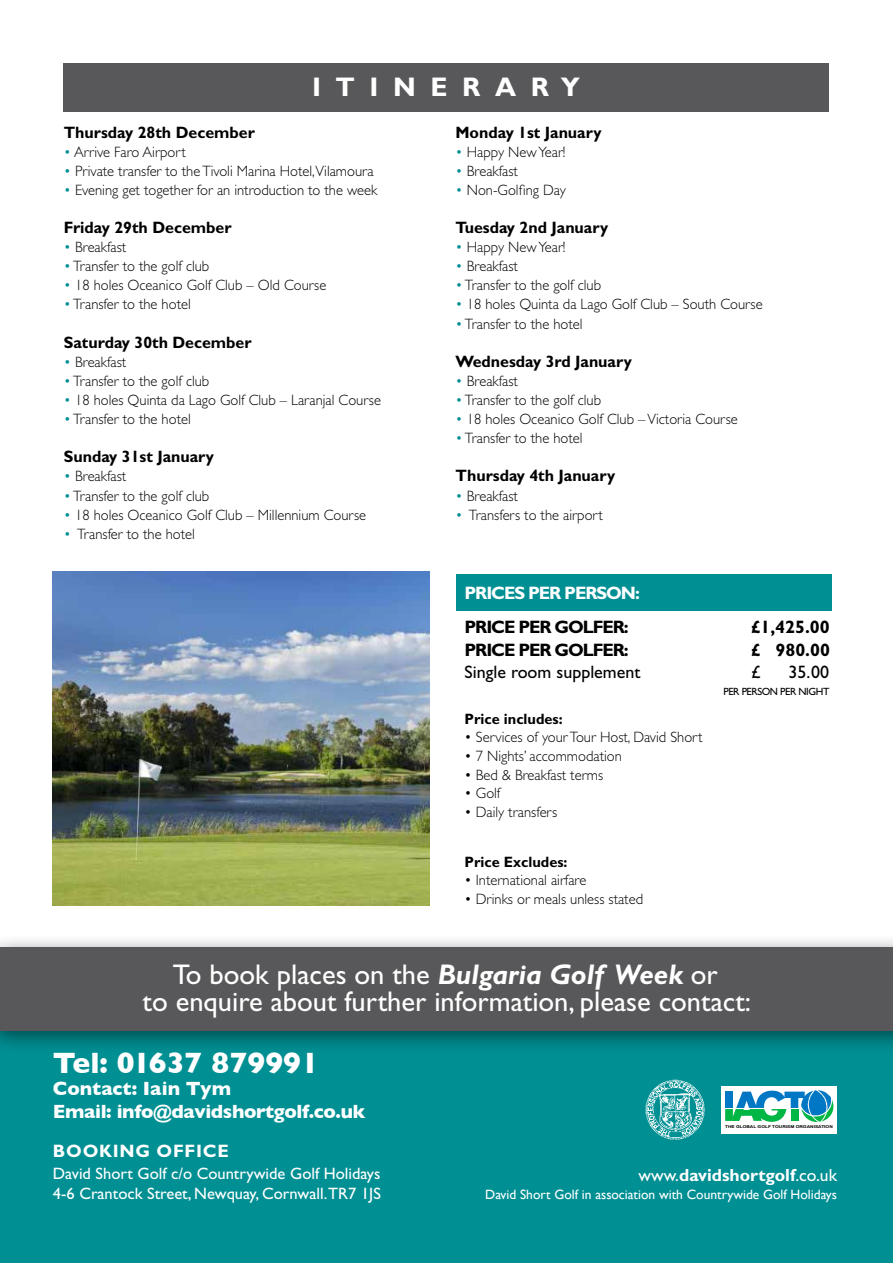
<style>
.page{position:relative;width:893px;height:1263px;background:#fff}
.page>*{position:absolute;margin:0;border:0;box-sizing:border-box;transform-origin:0 0}
.t1{font:700 30px "Gill Sans";color:#fff}
.t2{font:28.5px/27.6px "Gill Sans Std";color:#fff;text-align:center}
.t3{font:700 27px "Gill Sans Std";letter-spacing:.54em;color:#fff}
.t4{font:700 19.5px/22.5px "Gill Sans";letter-spacing:-.02em;color:#fff}
.t5{font:700 18px "Gill Sans Std";letter-spacing:-.06em;color:#000}
.t6{font:18px "Gill Sans Std";color:#000}
.t7{font:700 18px "Gill Sans Std";letter-spacing:-.06em;color:#fff}
.t8{font:700 18px "Gill Sans Std";letter-spacing:.04em;color:#fff}
.t9{font:700 17.55px "Gill Sans Std";color:#fff}
.t10{font:700 16.5px "Gill Sans Std";color:#000}
.t11{font:16.5px/19.5px "Gill Sans Std";color:#fff}
.t12{font:300 15px "Gill Sans Std";color:#000}
.t13{font:700 15px "Gill Sans Std";color:#000}
.t14{font:13.5px "Gill Sans";color:#fff}
.t15{font:10.5px "Gill Sans Std";letter-spacing:-.04em;color:#000}
.t16{font:700 3.9px "Arial";color:#000;scale:1.22 1}
.s1{color:#008f93}
.s2{font-weight:700;font-style:italic}
.s3{font-weight:400}
</style>
<div class="page">
<div style="left:456px;top:574px;width:376px;height:36px;background:#008f93"></div>
<div style="left:0;top:1006px;width:893px;height:257px;background:#008f93"></div>
<div style="left:0;top:934px;width:893px;height:120px;background:#000;opacity:.5"></div>
<div style="left:0;top:947px;width:893px;height:83px;background:#58585a"></div>
<div style="left:721px;top:1086px;width:116px;height:47px;background:#fff"></div>
<svg style="left:725px;top:1090px;width:109px;height:33px"></svg>
<img style="left:645px;top:1079px;width:60px;height:61px">
<div style="left:63px;top:64px;width:766px;height:48px;background:#58585a"></div>
<img style="left:52px;top:572px;width:377px;height:334px">
<h3 class="t3" style="left:312px;top:70px;width:270px">ITINERARY</h3>
<p class="t10" style="left:64px;top:122px;width:193px">Thursday 28th December</p>
<p class="t12" style="left:64px;top:143px;width:124px"><span class="s1">•</span> Arrive Faro Airport</p>
<p class="t12" style="left:64px;top:162px;width:311px"><span class="s1">•</span> Private transfer to the Tivoli Marina Hotel,Vilamoura</p>
<p class="t12" style="left:64px;top:181px;width:315px"><span class="s1">•</span> Evening get together for an introduction to the week</p>
<p class="t10" style="left:64px;top:218px;width:169px">Friday 29th December</p>
<p class="t12" style="left:64px;top:239px;width:64px"><span class="s1">•</span> Breakfast</p>
<p class="t12" style="left:64px;top:258px;width:147px"><span class="s1">•</span> Transfer to the golf club</p>
<p class="t12" style="left:64px;top:277px;width:264px"><span class="s1">•</span> 18 holes Oceanico Golf Club – Old Course</p>
<p class="t12" style="left:64px;top:296px;width:128px"><span class="s1">•</span> Transfer to the hotel</p>
<p class="t10" style="left:64px;top:332px;width:189px">Saturday 30th December</p>
<p class="t12" style="left:64px;top:353px;width:64px"><span class="s1">•</span> Breakfast</p>
<p class="t12" style="left:64px;top:372px;width:147px"><span class="s1">•</span> Transfer to the golf club</p>
<p class="t12" style="left:64px;top:391px;width:319px"><span class="s1">•</span> 18 holes Quinta da Lago Golf Club – Laranjal Course</p>
<p class="t12" style="left:64px;top:411px;width:128px"><span class="s1">•</span> Transfer to the hotel</p>
<p class="t10" style="left:64px;top:447px;width:152px">Sunday 31st January</p>
<p class="t12" style="left:64px;top:468px;width:64px"><span class="s1">•</span> Breakfast</p>
<p class="t12" style="left:64px;top:487px;width:147px"><span class="s1">•</span> Transfer to the golf club</p>
<p class="t12" style="left:64px;top:506px;width:304px"><span class="s1">•</span> 18 holes Oceanico Golf Club – Millennium Course</p>
<p class="t12" style="left:64px;top:525px;width:133px"><span class="s1">•</span> Transfer to the hotel</p>
<p class="t10" style="left:455px;top:122px;width:148px">Monday 1st January</p>
<p class="t12" style="left:455px;top:143px;width:112px"><span class="s1">•</span> Happy New Year!</p>
<p class="t12" style="left:455px;top:162px;width:64px"><span class="s1">•</span> Breakfast</p>
<p class="t12" style="left:455px;top:181px;width:112px"><span class="s1">•</span> Non-Golfing Day</p>
<p class="t10" style="left:455px;top:218px;width:154px">Tuesday 2nd January</p>
<p class="t12" style="left:455px;top:239px;width:112px"><span class="s1">•</span> Happy New Year!</p>
<p class="t12" style="left:455px;top:258px;width:64px"><span class="s1">•</span> Breakfast</p>
<p class="t12" style="left:455px;top:277px;width:147px"><span class="s1">•</span> Transfer to the golf club</p>
<p class="t12" style="left:455px;top:296px;width:309px"><span class="s1">•</span> 18 holes Quinta da Lago Golf Club – South Course</p>
<p class="t12" style="left:455px;top:315px;width:128px"><span class="s1">•</span> Transfer to the hotel</p>
<p class="t10" style="left:455px;top:351px;width:178px">Wednesday 3rd January</p>
<p class="t12" style="left:455px;top:372px;width:64px"><span class="s1">•</span> Breakfast</p>
<p class="t12" style="left:455px;top:392px;width:147px"><span class="s1">•</span> Transfer to the golf club</p>
<p class="t12" style="left:455px;top:411px;width:284px"><span class="s1">•</span> 18 holes Oceanico Golf Club – Victoria Course</p>
<p class="t12" style="left:455px;top:430px;width:128px"><span class="s1">•</span> Transfer to the hotel</p>
<p class="t10" style="left:455px;top:466px;width:161px">Thursday 4th January</p>
<p class="t12" style="left:455px;top:487px;width:64px"><span class="s1">•</span> Breakfast</p>
<p class="t12" style="left:455px;top:506px;width:149px"><span class="s1">•</span> Transfers to the airport</p>
<p class="t7" style="left:465px;top:583px;width:177px">PRICES PER PERSON:</p>
<p class="t5" style="left:465px;top:617px;width:166px">PRICE PER GOLFER:</p>
<p class="t5" style="left:751px;top:617px;width:80px">£1,425.00</p>
<p class="t5" style="left:465px;top:639px;width:166px">PRICE PER GOLFER:</p>
<p class="t5" style="left:751px;top:639px;width:80px">£ 980.00</p>
<p class="t6" style="left:465px;top:661px;width:177px">Single room supplement</p>
<p class="t6" style="left:751px;top:661px;width:11px">£</p>
<p class="t6" style="left:788px;top:661px;width:42px">35.00</p>
<p class="t15" style="left:723px;top:685px;width:107px">PER PERSON PER NIGHT</p>
<p class="t13" style="left:465px;top:710px;width:100px">Price includes:</p>
<p class="t12" style="left:465px;top:729px;width:240px">• Services of your Tour Host, David Short</p>
<p class="t12" style="left:465px;top:747px;width:159px">• 7 Nights’ accommodation</p>
<p class="t12" style="left:465px;top:766px;width:140px">• Bed &amp; Breakfast terms</p>
<p class="t12" style="left:465px;top:785px;width:37px">• Golf</p>
<p class="t12" style="left:465px;top:803px;width:94px">• Daily transfers</p>
<p class="t13" style="left:465px;top:853px;width:104px">Price Excludes:</p>
<p class="t12" style="left:465px;top:872px;width:123px">• International airfare</p>
<p class="t12" style="left:465px;top:891px;width:180px">• Drinks or meals unless stated</p>
<h2 class="t2" style="left:143px;top:960px;width:610px">To book places on the <span class="s2">Bulgaria Golf Week</span> or<br>to enquire about further information, please contact:</h2>
<h1 class="t1" style="left:53px;top:1039px;width:267px">Tel: 01637 879991</h1>
<h3 class="t4" style="left:53px;top:1077px;width:314px">Contact: Iain Tym<br>Email: info@davidshortgolf.co.uk</h3>
<p class="t8" style="left:53px;top:1140px;width:177px">BOOKING OFFICE</p>
<p class="t11" style="left:53px;top:1164px;width:330px">David Short Golf c/o Countrywide Golf Holidays<br>4-6 Crantock Street, Newquay, Cornwall.TR7 1JS</p>
<p class="t16" style="left:725px;top:1124px;width:90px">THE GLOBAL GOLF TOURISM ORGANISATION</p>
<p class="t9" style="left:638px;top:1165px;width:200px"><span class="s3">www.</span>davidshortgolf<span class="s3">.co.uk</span></p>
<p class="t14" style="left:485px;top:1187px;width:353px">David Short Golf in association with Countrywide Golf Holidays</p>
</div>
